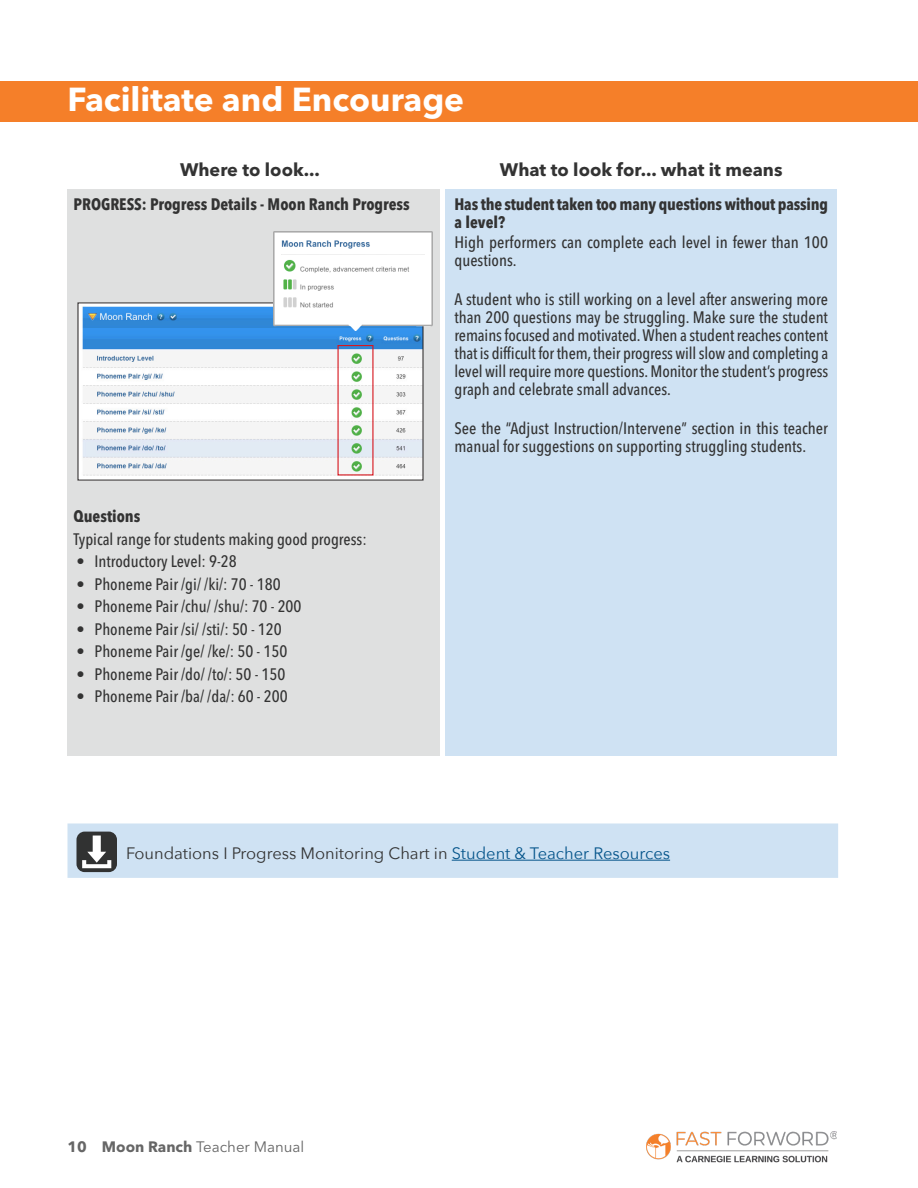
<style>
.page{position:relative;width:918px;height:1188px;background:#fff}
.page>*{position:absolute;margin:0;border:0;box-sizing:border-box;transform-origin:0 0}
.t1{font:700 33px "Avenir Next LT Pro";color:#fff}
.edited{font:700 18px "Avenir Next LT Pro";color:#333}
.edited-2{font:500 condensed 16.5px/18px "Avenir Next LT Pro";color:#333}
.edited-3{font:700 condensed 16.5px/18px "Avenir Next LT Pro";letter-spacing:-.005em;color:#333}
.edited-4{font:16.5px "Avenir Next";color:#333}
.t2{font:15px "Avenir Next LT Pro";color:#666}
.s1{color:#05558b}
.s2{font-weight:700}
</style>
<div class="page">
<div style="left:68px;top:190px;width:372px;height:566px;background:#dfe0e0"></div>
<div style="left:446px;top:189px;width:391px;height:567px;background:#cfe2f3"></div>
<div style="left:68px;top:824px;width:769px;height:53px;background:#cfe2f3"></div>
<hr style="left:452px;top:860px;width:218px;height:1px;background:#05558b">
<div style="left:68px;top:824px;width:770px;height:54px;border:2px solid #cfe2f3"></div>
<div style="left:76px;top:832px;width:41px;height:40px;background:#313232;border-radius:8px"></div>
<svg style="left:82px;top:836px;width:29px;height:32px"></svg>
<img style="left:80px;top:305px;width:341px;height:173px">
<img style="left:273px;top:231px;width:160px;height:99px">
<img style="left:646px;top:1132px;width:191px;height:31px">
<div style="left:0;top:81px;width:918px;height:41px;background:#f57f29"></div>
<h1 class="t1" style="left:68px;top:80px;width:398px">Facilitate and Encourage</h1>
<p class="edited" style="left:180px;top:158px;width:141px">Where to look...</p>
<p class="edited" style="left:500px;top:158px;width:284px">What to look for... what it means</p>
<p class="edited-3" style="left:454px;top:196px;width:375px">Has the student taken too many questions without passing a level?</p>
<p class="edited-2" style="left:454px;top:233px;width:375px">High performers can complete each level in fewer than 100 questions.</p>
<p class="edited-2" style="left:454px;top:290px;width:375px;text-align:justify">A student who is still working on a level after answering more than 200 questions may be struggling. Make sure the student remains focused and motivated. When a student reaches content that is difficult for them, their progress will slow and completing a level will require more questions. Monitor the student’s progress graph and celebrate small advances.</p>
<p class="edited-2" style="left:454px;top:419px;width:375px">See the “Adjust Instruction/Intervene” section in this teacher manual for suggestions on supporting struggling students.</p>
<p class="edited-3" style="left:74px;top:196px;width:338px">PROGRESS: Progress Details - Moon Ranch Progress</p>
<p class="edited-3" style="left:74px;top:508px;width:68px">Questions</p>
<p class="edited-2" style="left:74px;top:530px;width:295px">Typical range for students making good progress:</p>
<p class="edited-2" style="left:76px;top:553px;width:162px">• Introductory Level: 9-28</p>
<p class="edited-2" style="left:76px;top:575px;width:206px">• Phoneme Pair /gi/ /ki/: 70 - 180</p>
<p class="edited-2" style="left:76px;top:598px;width:227px">• Phoneme Pair /chu/ /shu/: 70 - 200</p>
<p class="edited-2" style="left:76px;top:620px;width:207px">• Phoneme Pair /si/ /sti/: 50 - 120</p>
<p class="edited-2" style="left:76px;top:643px;width:212px">• Phoneme Pair /ge/ /ke/: 50 - 150</p>
<p class="edited-2" style="left:76px;top:665px;width:210px">• Phoneme Pair /do/ /to/: 50 - 150</p>
<p class="edited-2" style="left:76px;top:688px;width:213px">• Phoneme Pair /ba/ /da/: 60 - 200</p>
<p class="edited-4" style="left:126px;top:839px;width:546px">Foundations I Progress Monitoring Chart in <span class="s1">Student &amp; Teacher Resources</span></p>
<p class="t2" style="left:68px;top:1138px;width:238px"><span class="s2">10 Moon Ranch</span> Teacher Manual</p>
</div>
